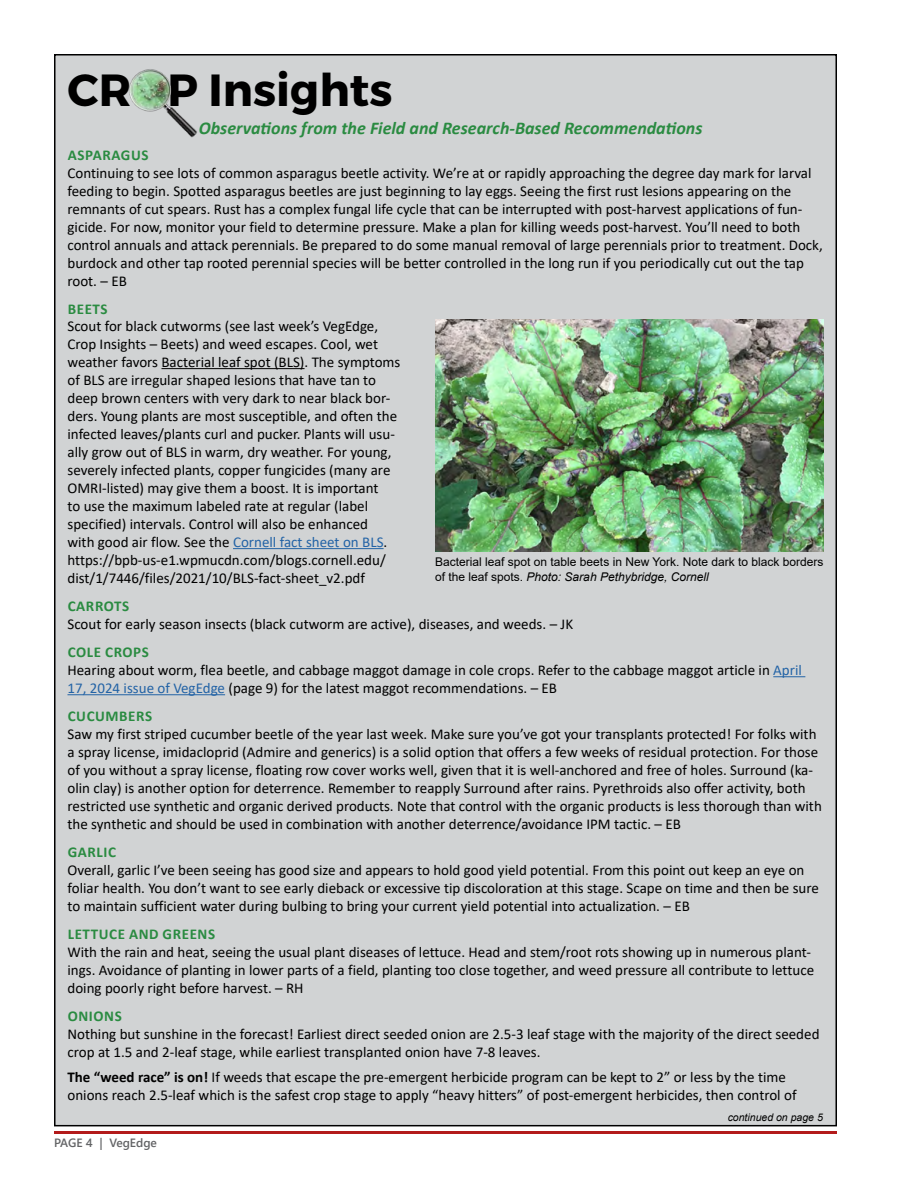
<style>
.page{position:relative;width:918px;height:1188px;background:#fff}
.page>*{position:absolute;margin:0;border:0;box-sizing:border-box;transform-origin:0 0}
.t1{font:700 45px "Montserrat";color:#000}
.t2{font:italic 700 18px "Calibri";color:#2a8b41}
.t3{font:15px/18px "Calibri";color:#000}
.t4{font:700 15px "Calibri";letter-spacing:.04em;color:#2a8b41}
.t5{font:12px/14.4px "Arial";color:#000}
.t6{font:12px "Webly Sleek UI Semibold";color:#636466}
.t7{font:italic 10.5px "Arial";color:#000}
.s1{color:#2363a6}
.s2{font-style:italic}
.s3{font-weight:700;color:#2a8b41}
.s4{font-weight:700}
</style>
<div class="page">
<div style="left:55px;top:55px;width:781px;height:1071px;background:#d1d3d4"></div>
<img style="left:129px;top:69px;width:68px;height:69px">
<hr style="left:161px;top:368px;width:144px;height:1px;background:#000">
<hr style="left:233px;top:548px;width:151px;height:1px;background:#2363a6">
<img style="left:435px;top:320px;width:389px;height:232px">
<hr style="left:773px;top:676px;width:32px;height:1px;background:#2363a6">
<hr style="left:68px;top:694px;width:157px;height:1px;background:#2363a6">
<hr style="left:54px;top:1131px;width:783px;height:3px;background:#b31b1b">
<h1 class="t1" style="left:68px;top:62px;width:326px">CROP Insights</h1>
<p class="t2" style="left:199px;top:115px;width:505px">Observations from the Field and Research-Based Recommendations</p>
<p class="t4" style="left:68px;top:144px;width:82px">ASPARAGUS</p>
<p class="t3" style="left:68px;top:164px;width:757px">Continuing to see lots of common asparagus beetle activity. We’re at or rapidly approaching the degree day mark for larval feeding to begin. Spotted asparagus beetles are just beginning to lay eggs. Seeing the first rust lesions appearing on the remnants of cut spears. Rust has a complex fungal life cycle that can be interrupted with post-harvest applications of fun&shy;gicide. For now, monitor your field to determine pressure. Make a plan for killing weeds post-harvest. You’ll need to both control annuals and attack perennials. Be prepared to do some manual removal of large perennials prior to treatment. Dock, burdock and other tap rooted perennial species will be better controlled in the long run if you periodically cut out the tap root. – EB</p>
<p class="t4" style="left:68px;top:298px;width:41px">BEETS</p>
<p class="t3" style="left:68px;top:317px;width:334px">Scout for black cutworms (see last week’s VegEdge, Crop Insights – Beets) and weed escapes. Cool, wet weather favors Bacterial leaf spot (BLS). The symptoms of BLS are irregular shaped lesions that have tan to deep brown centers with very dark to near black bor&shy;ders. Young plants are most susceptible, and often the infected leaves/plants curl and pucker. Plants will usu&shy;ally grow out of BLS in warm, dry weather. For young, severely infected plants, copper fungicides (many are OMRI-listed) may give them a boost. It is important<br>to use the maximum labeled rate at regular (label specified) intervals. Control will also be enhanced<br>with good air flow. See the <span class="s1">Cornell fact sheet on BLS</span>. https://bpb-us-e1.wpmucdn.com/blogs.cornell.edu/ dist/1/7446/files/2021/10/BLS-fact-sheet_v2.pdf</p>
<p class="t5" style="left:435px;top:555px;width:390px">Bacterial leaf spot on table beets in New York. Note dark to black borders of the leaf spots. <span class="s2">Photo: Sarah Pethybridge, Cornell</span></p>
<p class="t4" style="left:68px;top:595px;width:63px">CARROTS</p>
<p class="t3" style="left:68px;top:615px;width:507px">Scout for early season insects (black cutworm are active), diseases, and weeds. – JK</p>
<p class="t3" style="left:68px;top:643px;width:736px"><span class="s3">COLE CROPS<br></span>Hearing about worm, flea beetle, and cabbage maggot damage in cole crops. Refer to the cabbage maggot article in <span class="s1">April<br>17, 2024 issue of VegEdge</span> (page 9) for the latest maggot recommendations. – EB</p>
<p class="t4" style="left:68px;top:705px;width:86px">CUCUMBERS</p>
<p class="t3" style="left:68px;top:725px;width:756px">Saw my first striped cucumber beetle of the year last week. Make sure you’ve got your transplants protected! For folks with a spray license, imidacloprid (Admire and generics) is a solid option that offers a few weeks of residual protection. For those of you without a spray license, floating row cover works well, given that it is well-anchored and free of holes. Surround (ka&shy;olin clay) is another option for deterrence. Remember to reapply Surround after rains. Pyrethroids also offer activity, both restricted use synthetic and organic derived products. Note that control with the organic products is less thorough than with the synthetic and should be used in combination with another deterrence/avoidance IPM tactic. – EB</p>
<p class="t4" style="left:68px;top:841px;width:50px">GARLIC</p>
<p class="t3" style="left:68px;top:861px;width:753px">Overall, garlic I’ve been seeing has good size and appears to hold good yield potential. From this point out keep an eye on foliar health. You don’t want to see early dieback or excessive tip discoloration at this stage. Scape on time and then be sure to maintain sufficient water during bulbing to bring your current yield potential into actualization. – EB</p>
<p class="t4" style="left:68px;top:923px;width:149px">LETTUCE AND GREENS</p>
<p class="t3" style="left:68px;top:943px;width:748px">With the rain and heat, seeing the usual plant diseases of lettuce. Head and stem/root rots showing up in numerous plant&shy;ings. Avoidance of planting in lower parts of a field, planting too close together, and weed pressure all contribute to lettuce doing poorly right before harvest. – RH</p>
<p class="t4" style="left:68px;top:1005px;width:56px">ONIONS</p>
<p class="t3" style="left:68px;top:1025px;width:754px">Nothing but sunshine in the forecast! Earliest direct seeded onion are 2.5-3 leaf stage with the majority of the direct seeded crop at 1.5 and 2-leaf stage, while earliest transplanted onion have 7-8 leaves.</p>
<p class="t3" style="left:68px;top:1067px;width:731px"><span class="s4">The “weed race” is on!</span> If weeds that escape the pre-emergent herbicide program can be kept to 2” or less by the time onions reach 2.5-leaf which is the safest crop stage to apply “heavy hitters” of post-emergent herbicides, then control of</p>
<p class="t7" style="left:728px;top:1110px;width:97px">continued on page 5</p>
<p class="t6" style="left:54px;top:1134px;width:105px">PAGE 4 | VegEdge</p>
</div>
